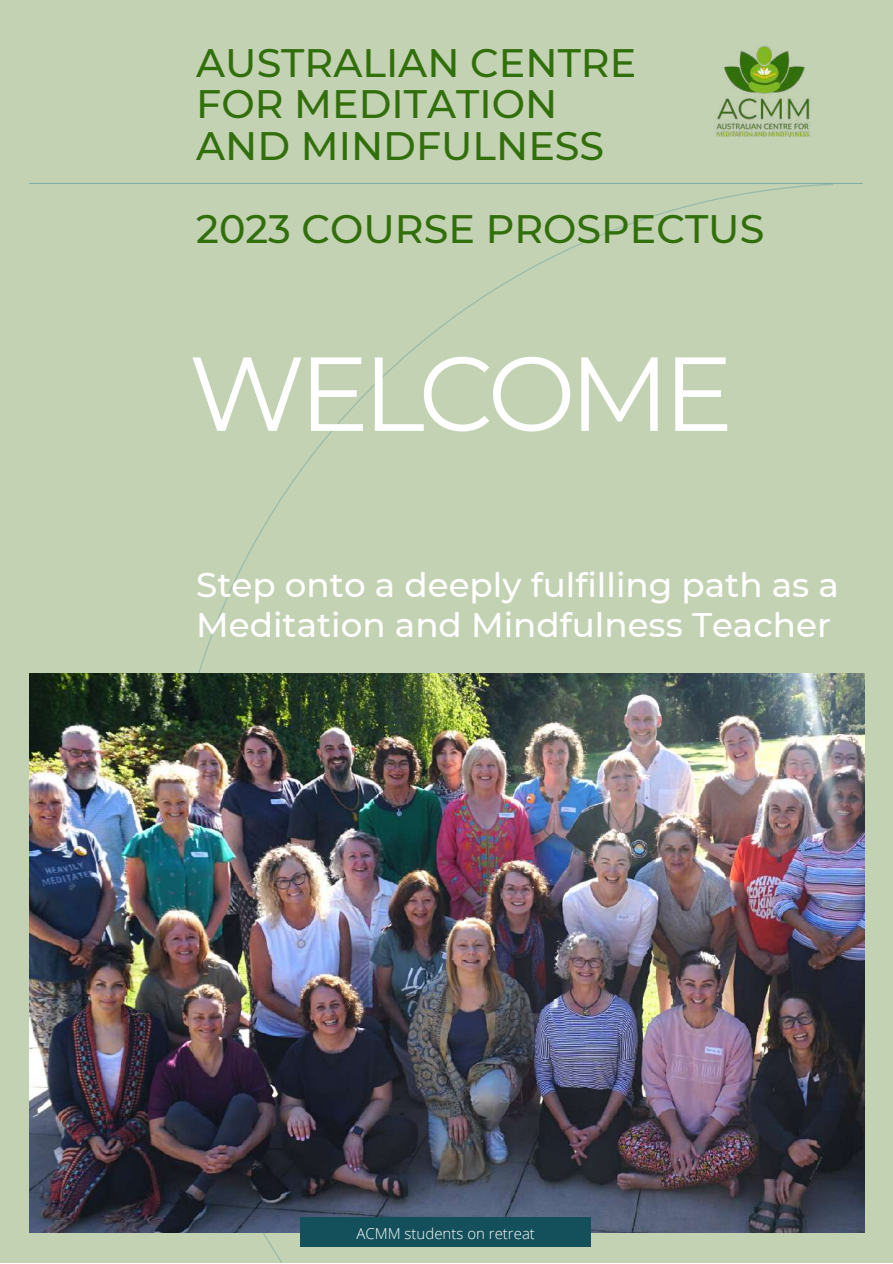
<style>
.page{position:relative;width:893px;height:1264px;background:#fff}
.page>*{position:absolute;margin:0;border:0;box-sizing:border-box;transform-origin:0 0}
.t1{font:104.85px "Montserrat";letter-spacing:-.06em;color:#fff}
.t2{font:500 39.6px/41.5px "Montserrat";color:#316f0b}
.t3{font:500 34.2px/40.5px "Montserrat";color:#fff}
.t4{font:300 15px "Open Sans";color:#fff}
</style>
<div class="page">
<div style="left:0;top:0;width:892px;height:1262px;background:#c4d2b4"></div>
<img style="left:29px;top:673px;width:835px;height:558px">
<hr style="left:29px;top:183px;width:833px;height:1px;background:#0c7489">
<img style="left:716px;top:44px;width:95px;height:93px">
<div style="left:300px;top:1217px;width:291px;height:29px;background:#13505b"></div>
<p class="t2" style="left:196px;top:42px;width:441px">AUSTRALIAN CENTRE<br>FOR MEDITATION<br>AND MINDFULNESS</p>
<p class="t2" style="left:196px;top:208px;width:569px">2023 COURSE PROSPECTUS</p>
<h1 class="t1" style="left:189px;top:329px;width:546px">WELCOME</h1>
<p class="t3" style="left:196px;top:564px;width:644px">Step onto a deeply fulfilling path as a<br>Meditation and Mindfulness Teacher</p>
<p class="t4" style="left:356px;top:1222px;width:180px">ACMM students on retreat</p>
</div>
